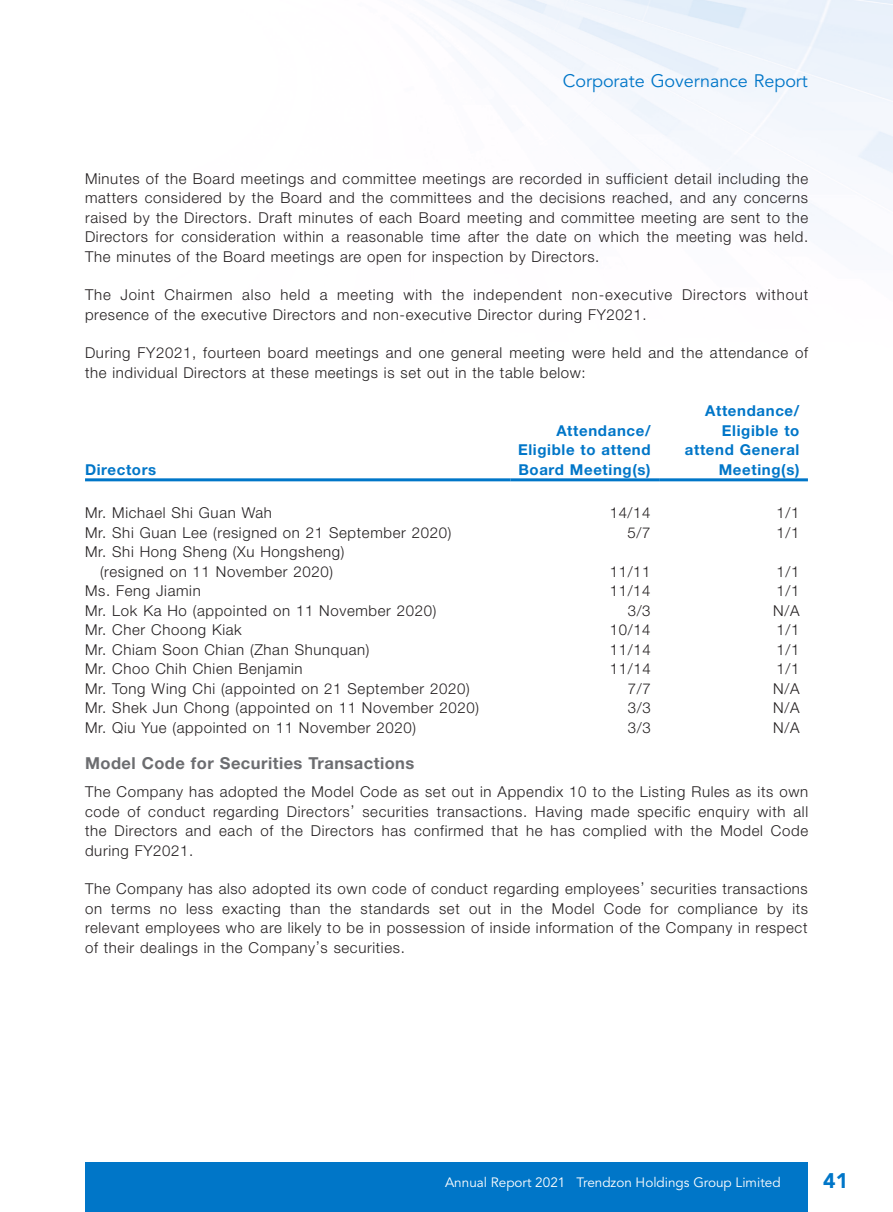
<style>
.page{position:relative;width:893px;height:1212px;background:#fff}
.page>*{position:absolute;margin:0;border:0;box-sizing:border-box;transform-origin:0 0}
.t1{font:900 21px "Avenir LT Std";color:#0076c8}
.t2{font:18px "Avenir LT Std";letter-spacing:-.005em;color:#0076c8}
.t3{font:700 16.5px "Helvetica Neue LT Std";letter-spacing:.03em;color:#6c6d70}
.t4{font:300 15px/19.5px "Helvetica Neue LT Std";letter-spacing:.045em;color:#231f20;text-align:justify}
.t5{font:700 15px/19.5px "Helvetica Neue LT Std";letter-spacing:.045em;color:#0076c8;text-align:justify}
.t6{font:13.5px "Avenir LT Std";color:#fff}
</style>
<div class="page">
<div style="left:85px;top:1162px;width:723px;height:50px;background:#0076c8"></div>
<hr style="left:85px;top:478px;width:425px;height:3px;background:#0076c8">
<hr style="left:510px;top:478px;width:149px;height:3px;background:#0076c8">
<hr style="left:659px;top:478px;width:149px;height:3px;background:#0076c8">
<p class="t2" style="left:563px;top:71px;width:246px">Corporate Governance Report</p>
<p class="t4" style="left:85px;top:168px;width:725px">Minutes of the Board meetings and committee meetings are recorded in sufficient detail including the matters considered by the Board and the committees and the decisions reached, and any concerns raised by the Directors. Draft minutes of each Board meeting and committee meeting are sent to the Directors for consideration within a reasonable time after the date on which the meeting was held.<br>The minutes of the Board meetings are open for inspection by Directors.</p>
<p class="t4" style="left:85px;top:285px;width:725px">The Joint Chairmen also held a meeting with the independent non-executive Directors without presence of the executive Directors and non-executive Director during FY2021.</p>
<p class="t4" style="left:85px;top:343px;width:725px">During FY2021, fourteen board meetings and one general meeting were held and the attendance of the individual Directors at these meetings is set out in the table below:</p>
<p class="t5" style="left:85px;top:459px;width:73px">Directors</p>
<p class="t5" style="left:518px;top:420px;width:134px;text-indent:38px">Attendance/ Eligible to attend Board Meeting(s)</p>
<p class="t5" style="left:685px;top:401px;width:116px;text-align:right">Attendance/<br>Eligible to attend General<br>Meeting(s)</p>
<p class="t4" style="left:85px;top:503px;width:188px">Mr. Michael Shi Guan Wah</p>
<p class="t4" style="left:610px;top:503px;width:42px">14/14</p>
<p class="t4" style="left:776px;top:503px;width:24px">1/1</p>
<p class="t4" style="left:85px;top:522px;width:368px">Mr. Shi Guan Lee (resigned on 21 September 2020)</p>
<p class="t4" style="left:628px;top:522px;width:24px">5/7</p>
<p class="t4" style="left:776px;top:522px;width:24px">1/1</p>
<p class="t4" style="left:85px;top:542px;width:261px;text-align:center">Mr. Shi Hong Sheng (Xu Hongsheng) (resigned on 11 November 2020)</p>
<p class="t4" style="left:610px;top:561px;width:42px">11/11</p>
<p class="t4" style="left:776px;top:561px;width:24px">1/1</p>
<p class="t4" style="left:85px;top:581px;width:117px">Ms. Feng Jiamin</p>
<p class="t4" style="left:610px;top:581px;width:42px">11/14</p>
<p class="t4" style="left:776px;top:581px;width:24px">1/1</p>
<p class="t4" style="left:85px;top:600px;width:353px">Mr. Lok Ka Ho (appointed on 11 November 2020)</p>
<p class="t4" style="left:628px;top:600px;width:24px">3/3</p>
<p class="t4" style="left:773px;top:600px;width:28px">N/A</p>
<p class="t4" style="left:85px;top:620px;width:158px">Mr. Cher Choong Kiak</p>
<p class="t4" style="left:610px;top:620px;width:42px">10/14</p>
<p class="t4" style="left:776px;top:620px;width:24px">1/1</p>
<p class="t4" style="left:85px;top:639px;width:286px">Mr. Chiam Soon Chian (Zhan Shunquan)</p>
<p class="t4" style="left:610px;top:639px;width:42px">11/14</p>
<p class="t4" style="left:776px;top:639px;width:24px">1/1</p>
<p class="t4" style="left:85px;top:659px;width:219px">Mr. Choo Chih Chien Benjamin</p>
<p class="t4" style="left:610px;top:659px;width:42px">11/14</p>
<p class="t4" style="left:776px;top:659px;width:24px">1/1</p>
<p class="t4" style="left:85px;top:678px;width:386px">Mr. Tong Wing Chi (appointed on 21 September 2020)</p>
<p class="t4" style="left:628px;top:678px;width:24px">7/7</p>
<p class="t4" style="left:773px;top:678px;width:28px">N/A</p>
<p class="t4" style="left:85px;top:698px;width:395px">Mr. Shek Jun Chong (appointed on 11 November 2020)</p>
<p class="t4" style="left:628px;top:698px;width:24px">3/3</p>
<p class="t4" style="left:773px;top:698px;width:28px">N/A</p>
<p class="t4" style="left:85px;top:717px;width:332px">Mr. Qiu Yue (appointed on 11 November 2020)</p>
<p class="t4" style="left:628px;top:717px;width:24px">3/3</p>
<p class="t4" style="left:773px;top:717px;width:28px">N/A</p>
<p class="t3" style="left:85px;top:753px;width:331px">Model Code for Securities Transactions</p>
<p class="t4" style="left:85px;top:781px;width:725px">The Company has adopted the Model Code as set out in Appendix 10 to the Listing Rules as its own code of conduct regarding Directors’ securities transactions. Having made specific enquiry with all the Directors and each of the Directors has confirmed that he has complied with the Model Code during FY2021.</p>
<p class="t4" style="left:85px;top:879px;width:725px">The Company has also adopted its own code of conduct regarding employees’ securities transactions on terms no less exacting than the standards set out in the Model Code for compliance by its relevant employees who are likely to be in possession of inside information of the Company in respect of their dealings in the Company’s securities.</p>
<p class="t6" style="left:445px;top:1174px;width:337px">Annual Report 2021 Trendzon Holdings Group Limited</p>
<h1 class="t1" style="left:823px;top:1168px;width:26px">41</h1>
</div>
